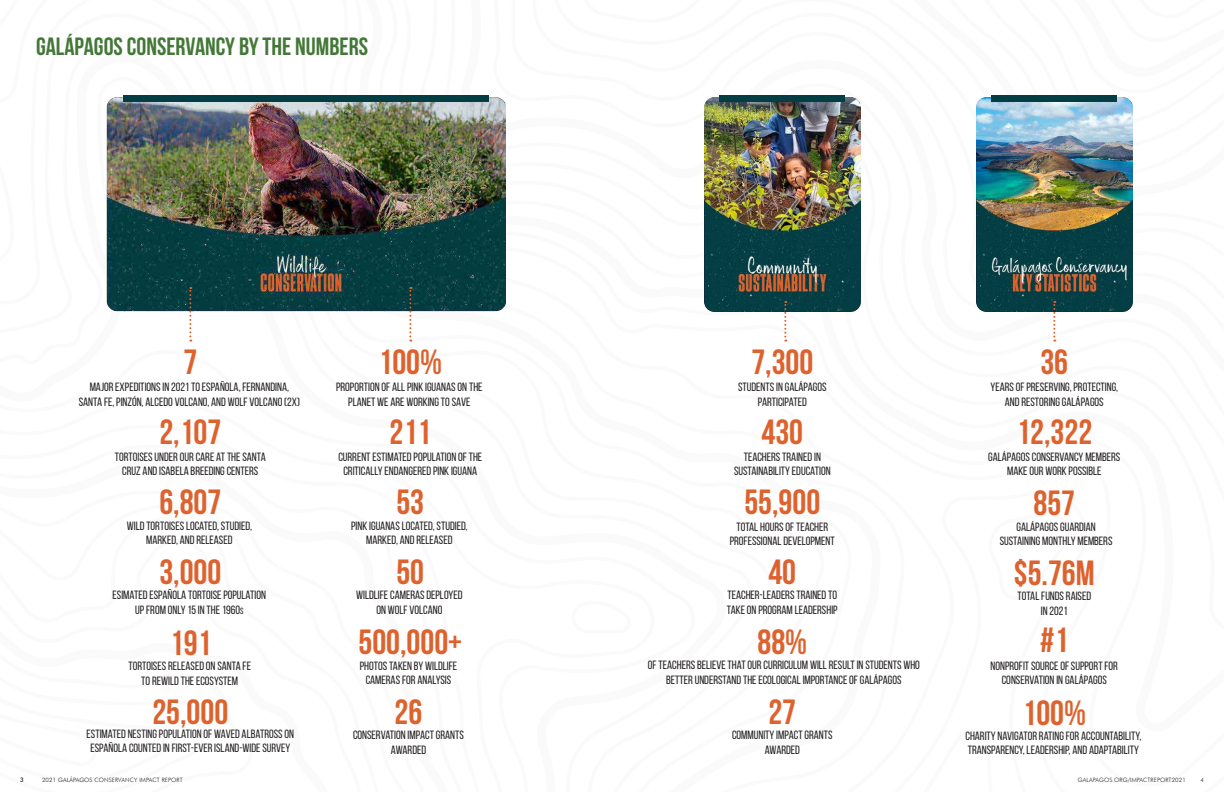
<style>
.page{position:relative;width:1224px;height:792px;background:#fff}
.page>*{position:absolute;margin:0;border:0;box-sizing:border-box;transform-origin:0 0}
.t1{font:700 35px "Bebas Neue";color:#dd622d}
.t2{font:700 25px "Bebas Neue";color:#447838}
.t3{font:12px/14.4px "Bebas Neue";color:#231f20;text-align:center}
.t4{font:300 5.9px "Futura BT";letter-spacing:.02em;color:#231f20}
.t5{font:500 5.9px "Futura";color:#231f20}
.s1{font-size:9px}
</style>
<div class="page">
<img style="left:226px;top:98px;width:279px;height:219px">
<div style="left:123px;top:95px;width:366px;height:7px;background:#043e44"></div>
<img style="left:704px;top:98px;width:157px;height:214px">
<div style="left:719px;top:96px;width:126px;height:6px;background:#043e44"></div>
<img style="left:976px;top:98px;width:157px;height:214px">
<div style="left:991px;top:96px;width:126px;height:6px;background:#043e44"></div>
<img style="left:106px;top:97px;width:120px;height:245px">
<svg style="left:409px;top:287px;width:2px;height:55px"></svg>
<svg style="left:784px;top:301px;width:2px;height:41px"></svg>
<svg style="left:1053px;top:301px;width:2px;height:41px"></svg>
<p class="t2" style="left:36px;top:32px;width:334px">GALÁPAGOS CONSERVANCY BY THE NUMBERS</p>
<p class="t1" style="left:183px;top:342px;width:15px">7</p>
<p class="t3" style="left:79px;top:380px;width:223px">MAJOR EXPEDITIONS IN 2021 TO ESPAÑOLA, FERNANDINA,<br>SANTA FE, PINZÓN, ALCEDO VOLCANO, AND WOLF VOLCANO (2X)</p>
<p class="t1" style="left:379px;top:342px;width:65px">100%</p>
<p class="t3" style="left:336px;top:380px;width:148px">PROPORTION OF ALL PINK IGUANAS ON THE</p>
<p class="t3" style="left:348px;top:394px;width:124px">PLANET WE ARE WORKING TO SAVE</p>
<p class="t1" style="left:751px;top:342px;width:63px">7,300</p>
<p class="t3" style="left:738px;top:380px;width:90px">STUDENTS IN GALÁPAGOS</p>
<p class="t3" style="left:758px;top:394px;width:51px">PARTICIPATED</p>
<p class="t1" style="left:1040px;top:342px;width:29px">36</p>
<p class="t3" style="left:991px;top:380px;width:129px">YEARS OF PRESERVING, PROTECTING,</p>
<p class="t3" style="left:1005px;top:394px;width:100px">AND RESTORING GALÁPAGOS</p>
<p class="t1" style="left:159px;top:412px;width:63px">2,107</p>
<p class="t1" style="left:390px;top:412px;width:43px">211</p>
<p class="t1" style="left:762px;top:412px;width:43px">430</p>
<p class="t1" style="left:1016px;top:412px;width:77px">12,322</p>
<p class="t3" style="left:115px;top:449px;width:152px">TORTOISES UNDER OUR CARE AT THE SANTA<br>CRUZ AND ISABELA BREEDING CENTERS</p>
<p class="t3" style="left:338px;top:449px;width:145px">CURRENT ESTIMATED POPULATION OF THE</p>
<p class="t3" style="left:343px;top:464px;width:135px">CRITICALLY ENDANGERED PINK IGUANA</p>
<p class="t3" style="left:744px;top:449px;width:79px">TEACHERS TRAINED IN</p>
<p class="t3" style="left:734px;top:464px;width:98px">SUSTAINABILITY EDUCATION</p>
<p class="t3" style="left:988px;top:449px;width:134px">GALÁPAGOS CONSERVANCY MEMBERS</p>
<p class="t3" style="left:1007px;top:463px;width:96px">MAKE OUR WORK POSSIBLE</p>
<p class="t1" style="left:159px;top:482px;width:63px">6,807</p>
<p class="t3" style="left:127px;top:519px;width:127px">WILD TORTOISES LOCATED, STUDIED,</p>
<p class="t3" style="left:146px;top:533px;width:88px">MARKED, AND RELEASED</p>
<p class="t1" style="left:396px;top:482px;width:29px">53</p>
<p class="t3" style="left:351px;top:519px;width:118px">PINK IGUANAS LOCATED, STUDIED,</p>
<p class="t3" style="left:366px;top:533px;width:88px">MARKED, AND RELEASED</p>
<p class="t1" style="left:744px;top:482px;width:77px">55,900</p>
<p class="t3" style="left:736px;top:519px;width:93px">TOTAL HOURS OF TEACHER</p>
<p class="t3" style="left:730px;top:533px;width:107px">PROFESSIONAL DEVELOPMENT</p>
<p class="t1" style="left:1034px;top:483px;width:43px">857</p>
<p class="t3" style="left:1016px;top:519px;width:81px">GALÁPAGOS GUARDIAN</p>
<p class="t3" style="left:1000px;top:533px;width:114px">SUSTAINING MONTHLY MEMBERS</p>
<p class="t1" style="left:159px;top:552px;width:63px">3,000</p>
<p class="t1" style="left:396px;top:552px;width:29px">50</p>
<p class="t1" style="left:768px;top:552px;width:29px">40</p>
<p class="t1" style="left:1014px;top:553px;width:82px">$5.76M</p>
<p class="t3" style="left:113px;top:588px;width:155px">ESIMATED ESPAÑOLA TORTOISE POPULATION</p>
<p class="t3" style="left:135px;top:602px;width:110px">UP FROM ONLY 15 IN THE 1960<span class="s1">S</span></p>
<p class="t3" style="left:356px;top:588px;width:108px">WILDLIFE CAMERAS DEPLOYED</p>
<p class="t3" style="left:376px;top:602px;width:67px">ON WOLF VOLCANO</p>
<p class="t3" style="left:727px;top:588px;width:111px">TEACHER-LEADERS TRAINED TO</p>
<p class="t3" style="left:727px;top:602px;width:112px">TAKE ON PROGRAM LEADERSHIP</p>
<p class="t3" style="left:1017px;top:589px;width:75px">TOTAL FUNDS RAISED</p>
<p class="t3" style="left:1041px;top:603px;width:28px">IN 2021</p>
<p class="t1" style="left:170px;top:623px;width:43px">191</p>
<p class="t3" style="left:128px;top:659px;width:124px">TORTOISES RELEASED ON SANTA FE</p>
<p class="t3" style="left:141px;top:673px;width:98px">TO REWILD THE ECOSYSTEM</p>
<p class="t1" style="left:359px;top:622px;width:105px">500,000+</p>
<p class="t3" style="left:360px;top:658px;width:99px">PHOTOS TAKEN BY WILDLIFE</p>
<p class="t3" style="left:366px;top:673px;width:87px">CAMERAS FOR ANALYSIS</p>
<p class="t1" style="left:152px;top:692px;width:77px">25,000</p>
<p class="t1" style="left:395px;top:692px;width:29px">26</p>
<p class="t3" style="left:353px;top:728px;width:112px">CONSERVATION IMPACT GRANTS</p>
<p class="t3" style="left:391px;top:742px;width:37px">AWARDED</p>
<p class="t3" style="left:87px;top:726px;width:209px">ESTIMATED NESTING POPULATION OF WAVED ALBATROSS ON<br>ESPAÑOLA COUNTED IN FIRST-EVER ISLAND-WIDE SURVEY</p>
<p class="t1" style="left:757px;top:622px;width:51px">88%</p>
<p class="t3" style="left:648px;top:658px;width:273px">OF TEACHERS BELIEVE THAT OUR CURRICULUM WILL RESULT IN STUDENTS WHO<br>BETTER UNDERSTAND THE ECOLOGICAL IMPORTANCE OF GALÁPAGOS</p>
<p class="t1" style="left:768px;top:692px;width:29px">27</p>
<p class="t3" style="left:732px;top:728px;width:102px">COMMUNITY IMPACT GRANTS</p>
<p class="t3" style="left:765px;top:742px;width:37px">AWARDED</p>
<p class="t1" style="left:1040px;top:621px;width:30px">#1</p>
<p class="t3" style="left:991px;top:658px;width:129px">NONPROFIT SOURCE OF SUPPORT FOR</p>
<p class="t3" style="left:1002px;top:673px;width:107px">CONSERVATION IN GALÁPAGOS</p>
<p class="t1" style="left:1023px;top:693px;width:65px">100%</p>
<p class="t3" style="left:965px;top:728px;width:177px;text-align:left">CHARITY NAVIGATOR RATING FOR ACCOUNTABILITY,<br>TRANSPARENCY, LEADERSHIP, AND ADAPTABILITY</p>
<p class="t5" style="left:20px;top:776px;width:5px">3</p>
<p class="t4" style="left:42px;top:776px;width:142px">2021 GALÁPAGOS CONSERVANCY IMPACT REPORT</p>
<p class="t4" style="left:1078px;top:776px;width:109px">GALAPAGOS.ORG/IMPACTREPORT2021</p>
<p class="t4" style="left:1201px;top:776px;width:5px">4</p>
</div>
